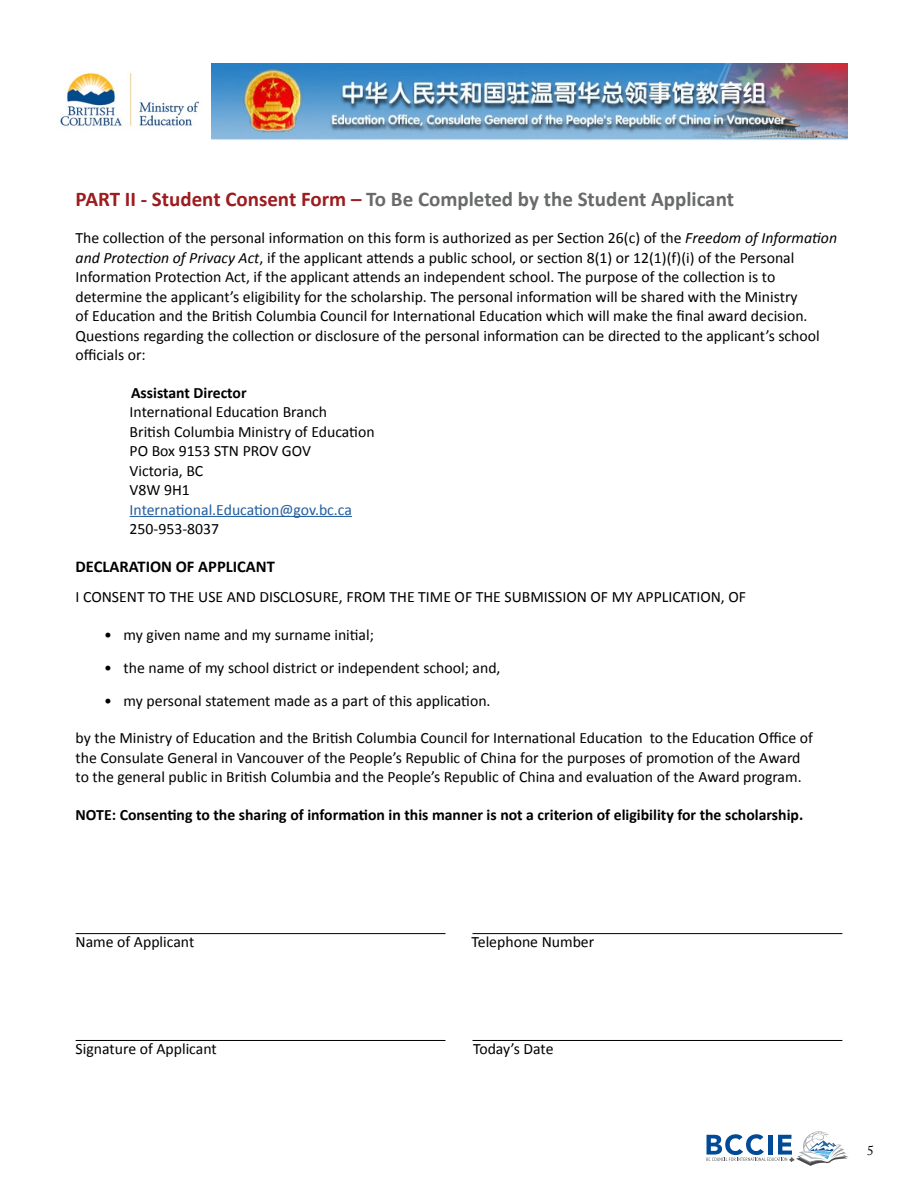
<style>
.page{position:relative;width:918px;height:1188px;background:#fff}
.page>*{position:absolute;margin:0;border:0;box-sizing:border-box;transform-origin:0 0}
.t1{font:700 21px "Calibri";color:#696a6a}
.t2{font:700 16.5px "Calibri";color:#000}
.t3{font:15.75px/19.5px "Calibri";color:#000}
.t4{font:700 15.75px "Calibri";color:#000}
.t5{font:15.75px "Calibri";color:#215e9e}
.t6{font:13.5px "Adobe Caslon Pro";color:#000}
.s1{color:#9c1c1f}
.s2{font-style:italic}
</style>
<div class="page">
<svg style="left:706px;top:1131px;width:143px;height:35px"></svg>
<img style="left:60px;top:72px;width:139px;height:55px">
<img style="left:212px;top:63px;width:636px;height:77px">
<hr style="left:130px;top:516px;width:222px;height:1px;background:#215e9e">
<hr style="left:76px;top:933px;width:370px;height:1px;background:#000101">
<hr style="left:472px;top:933px;width:370px;height:1px;background:#000101">
<hr style="left:76px;top:1040px;width:370px;height:1px;background:#000101">
<hr style="left:472px;top:1040px;width:370px;height:1px;background:#000101">
<h1 class="t1" style="left:76px;top:185px;width:660px"><span class="s1">PART II - Student Consent Form –</span> To Be Completed by the Student Applicant</h1>
<p class="t3" style="left:76px;top:228px;width:763px">The collection of the personal information on this form is authorized as per Section 26(c) of the <span class="s2">Freedom of Information and Protection of Privacy Act</span>, if the applicant attends a public school, or section 8(1) or 12(1)(f)(i) of the Personal Information Protection Act, if the applicant attends an independent school. The purpose of the collection is to determine the applicant’s eligibility for the scholarship. The personal information will be shared with the Ministry<br>of Education and the British Columbia Council for International Education which will make the final award decision.<br>Questions regarding the collection or disclosure of the personal information can be directed to the applicant’s school officials or:</p>
<p class="t4" style="left:131px;top:382px;width:117px">Assistant Director</p>
<p class="t3" style="left:130px;top:402px;width:247px">International Education Branch<br>British Columbia Ministry of Education<br>PO Box 9153 STN PROV GOV<br>Victoria, BC<br>V8W 9H1</p>
<p class="t5" style="left:130px;top:499px;width:224px">International.Education@gov.bc.ca</p>
<p class="t3" style="left:130px;top:520px;width:91px">250-953-8037</p>
<p class="t2" style="left:76px;top:556px;width:201px">DECLARATION OF APPLICANT</p>
<p class="t3" style="left:76px;top:587px;width:672px">I CONSENT TO THE USE AND DISCLOSURE, FROM THE TIME OF THE SUBMISSION OF MY APPLICATION, OF</p>
<p class="t3" style="left:104px;top:625px;width:271px">• my given name and my surname initial;</p>
<p class="t3" style="left:104px;top:658px;width:398px">• the name of my school district or independent school; and,</p>
<p class="t3" style="left:104px;top:691px;width:388px">• my personal statement made as a part of this application.</p>
<p class="t3" style="left:76px;top:728px;width:739px">by the Ministry of Education and the British Columbia Council for International Education to the Education Office of the Consulate General in Vancouver of the People’s Republic of China for the purposes of promotion of the Award to the general public in British Columbia and the People’s Republic of China and evaluation of the Award program.</p>
<p class="t4" style="left:76px;top:804px;width:729px">NOTE: Consenting to the sharing of information in this manner is not a criterion of eligibility for the scholarship.</p>
<p class="t3" style="left:76px;top:932px;width:120px">Name of Applicant</p>
<p class="t3" style="left:472px;top:932px;width:124px">Telephone Number</p>
<p class="t3" style="left:76px;top:1040px;width:143px">Signature of Applicant</p>
<p class="t3" style="left:473px;top:1040px;width:82px">Today’s Date</p>
<p class="t6" style="left:867px;top:1142px;width:8px">5</p>
</div>
